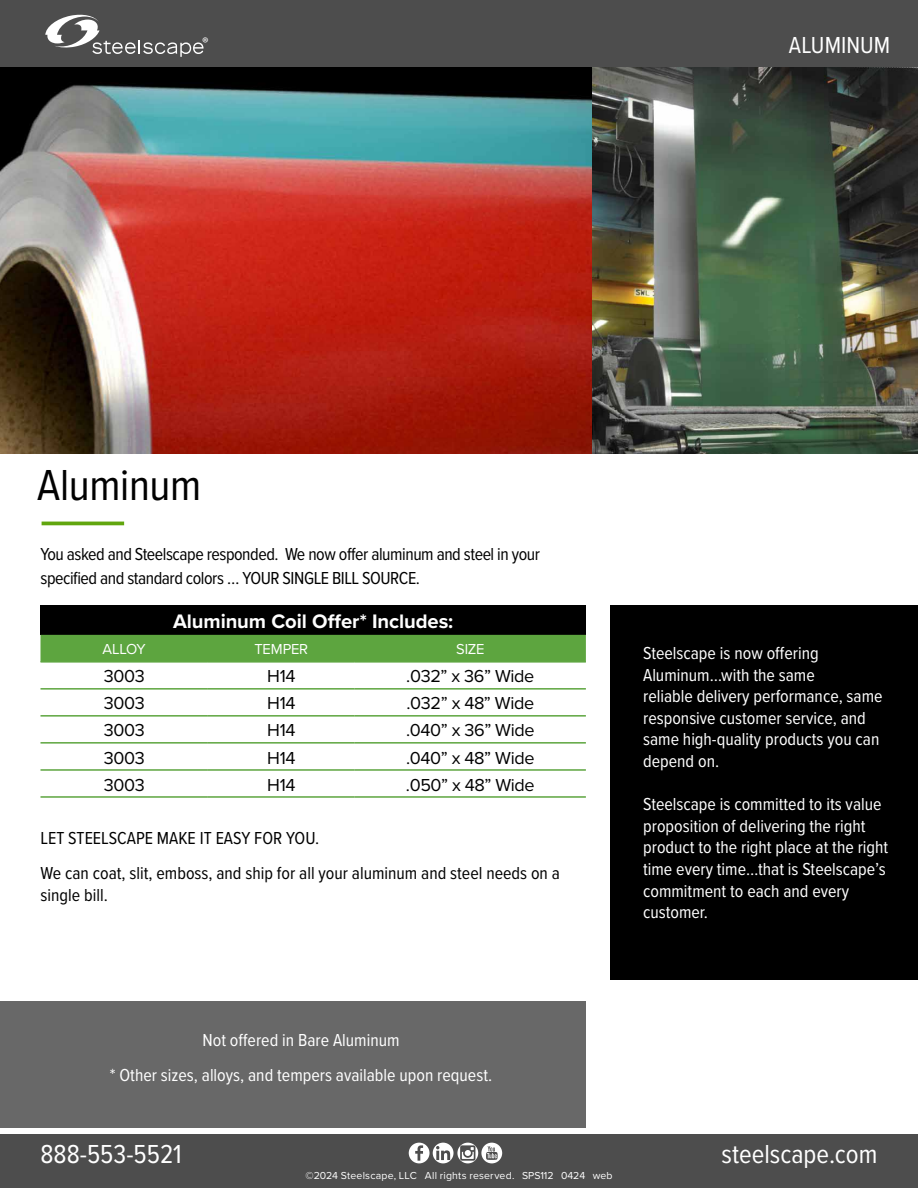
<style>
.page{position:relative;width:918px;height:1188px;background:#fff}
.page>*{position:absolute;margin:0;border:0;box-sizing:border-box;transform-origin:0 0}
.t1{font:45px "Proxima Nova Cond";letter-spacing:-.01em;color:#000}
.t2{font:27px "Proxima Nova Cond";color:#fff}
.t3{font:24px "Proxima Nova Cond";color:#fff}
.t4{font:700 20.25px "Proxima Nova";letter-spacing:-.005em;color:#fff}
.t5{font:18px/21.6px "Proxima Nova Cond";color:#fff}
.t6{font:18px/24px "Proxima Nova Cond";letter-spacing:-.025em;color:#000}
.t7{font:18px/21.6px "Proxima Nova Cond";color:#000}
.t8{font:18px "Proxima Nova";letter-spacing:-.02em;color:#000}
.t9{font:15.45px "Myriad Pro";color:#fff}
.t10{font:15px "Proxima Nova";letter-spacing:-.015em;color:#fff}
.t11{font:10.5px "Proxima Nova";letter-spacing:.02em;color:#fff}
</style>
<div class="page">
<div style="left:0;top:0;width:918px;height:68px;background:#4d4d4d"></div>
<hr style="left:42px;top:522px;width:82px;height:3px;background:#61a60e">
<div style="left:0;top:1134px;width:918px;height:54px;background:#4d4d4d"></div>
<div style="left:0;top:1001px;width:586px;height:127px;background:#686868"></div>
<svg style="left:409px;top:1143px;width:93px;height:20px"></svg>
<svg style="left:45px;top:14px;width:159px;height:43px"></svg>
<div style="left:40px;top:605px;width:546px;height:30px;background:#000"></div>
<div style="left:40px;top:635px;width:546px;height:26px;background:#5da53f"></div>
<hr style="left:40px;top:661px;width:168px;height:2px;background:#5da53f">
<hr style="left:208px;top:661px;width:147px;height:2px;background:#5da53f">
<hr style="left:355px;top:661px;width:231px;height:2px;background:#5da53f">
<hr style="left:40px;top:688px;width:168px;height:2px;background:#5da53f">
<hr style="left:208px;top:688px;width:147px;height:2px;background:#5da53f">
<hr style="left:355px;top:688px;width:231px;height:2px;background:#5da53f">
<hr style="left:40px;top:715px;width:168px;height:2px;background:#5da53f">
<hr style="left:208px;top:715px;width:147px;height:2px;background:#5da53f">
<hr style="left:355px;top:715px;width:231px;height:2px;background:#5da53f">
<hr style="left:40px;top:742px;width:168px;height:2px;background:#5da53f">
<hr style="left:208px;top:742px;width:147px;height:2px;background:#5da53f">
<hr style="left:355px;top:742px;width:231px;height:2px;background:#5da53f">
<hr style="left:40px;top:769px;width:168px;height:2px;background:#5da53f">
<hr style="left:208px;top:769px;width:147px;height:2px;background:#5da53f">
<hr style="left:355px;top:769px;width:231px;height:2px;background:#5da53f">
<hr style="left:40px;top:796px;width:168px;height:2px;background:#5da53f">
<hr style="left:208px;top:796px;width:147px;height:2px;background:#5da53f">
<hr style="left:355px;top:796px;width:231px;height:2px;background:#5da53f">
<img style="left:0;top:68px;width:592px;height:386px">
<img style="left:592px;top:68px;width:326px;height:386px">
<div style="left:610px;top:606px;width:308px;height:374px;background:#000"></div>
<p class="t9" style="left:202px;top:34px;width:8px">®</p>
<p class="t3" style="left:789px;top:27px;width:103px">ALUMINUM</p>
<p class="t1" style="left:37px;top:452px;width:166px">Aluminum</p>
<p class="t6" style="left:41px;top:541px;width:501px">You asked and Steelscape responded. We now offer aluminum and steel in your specified and standard colors … YOUR SINGLE BILL SOURCE.</p>
<p class="t4" style="left:173px;top:606px;width:282px">Aluminum Coil Offer* Includes:</p>
<p class="t10" style="left:103px;top:638px;width:45px">ALLOY</p>
<p class="t10" style="left:254px;top:638px;width:55px">TEMPER</p>
<p class="t10" style="left:456px;top:638px;width:30px">SIZE</p>
<p class="t8" style="left:104px;top:663px;width:43px">3003</p>
<p class="t8" style="left:267px;top:663px;width:30px">H14</p>
<p class="t8" style="left:406px;top:663px;width:130px">.032” x 36” Wide</p>
<p class="t8" style="left:104px;top:690px;width:43px">3003</p>
<p class="t8" style="left:267px;top:690px;width:30px">H14</p>
<p class="t8" style="left:406px;top:690px;width:129px">.032” x 48” Wide</p>
<p class="t8" style="left:104px;top:717px;width:43px">3003</p>
<p class="t8" style="left:267px;top:717px;width:30px">H14</p>
<p class="t8" style="left:406px;top:717px;width:130px">.040” x 36” Wide</p>
<p class="t8" style="left:104px;top:744px;width:43px">3003</p>
<p class="t8" style="left:267px;top:744px;width:30px">H14</p>
<p class="t8" style="left:406px;top:744px;width:130px">.040” x 48” Wide</p>
<p class="t8" style="left:104px;top:771px;width:43px">3003</p>
<p class="t8" style="left:267px;top:771px;width:30px">H14</p>
<p class="t8" style="left:406px;top:771px;width:130px">.050” x 48” Wide</p>
<p class="t7" style="left:41px;top:826px;width:280px">LET STEELSCAPE MAKE IT EASY FOR YOU.</p>
<p class="t7" style="left:41px;top:862px;width:521px">We can coat, slit, emboss, and ship for all your aluminum and steel needs on a single bill.</p>
<p class="t5" style="left:643px;top:642px;width:241px">Steelscape is now offering<br>Aluminum…with the same<br>reliable delivery performance, same responsive customer service, and same high-quality products you can depend on.</p>
<p class="t5" style="left:643px;top:793px;width:247px">Steelscape is committed to its value proposition of delivering the right product to the right place at the right time every time…that is Steelscape’s commitment to each and every customer.</p>
<p class="t5" style="left:202px;top:1028px;width:199px">Not offered in Bare Aluminum</p>
<p class="t5" style="left:110px;top:1063px;width:384px">* Other sizes, alloys, and tempers available upon request.</p>
<p class="t2" style="left:40px;top:1134px;width:143px">888-553-5521</p>
<p class="t11" style="left:306px;top:1168px;width:308px">©2024 Steelscape, LLC All rights reserved. SPS112 0424 web</p>
<p class="t2" style="left:722px;top:1134px;width:157px">steelscape.com</p>
</div>
